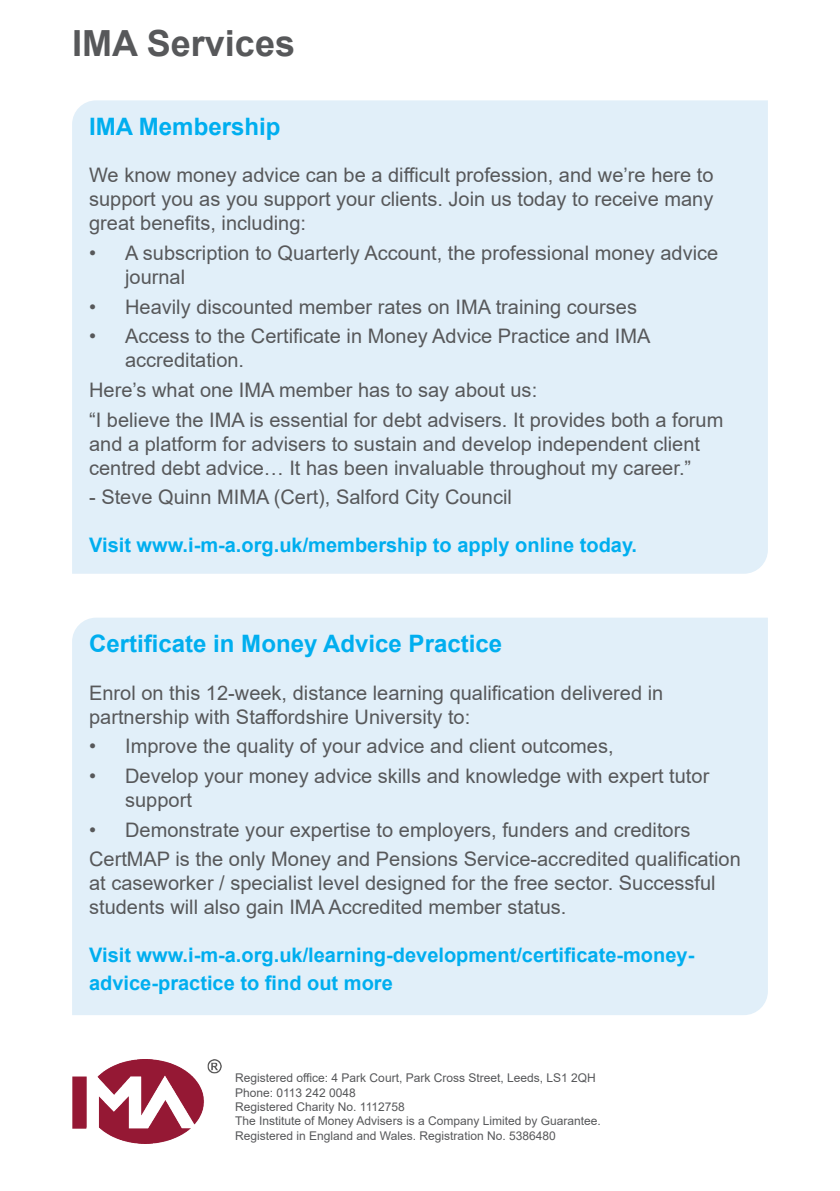
<style>
.page{position:relative;width:840px;height:1191px;background:#fff}
.page>*{position:absolute;margin:0;border:0;box-sizing:border-box;transform-origin:0 0}
.Page_Title{font:700 36px "Arial";color:#57585a}
.t1{font:700 24px "Arial";color:#00aeef}
.t2{font:20px/24px "Arial";color:#57585a}
.t3{font:700 20px/28px "Arial";color:#00aeef}
.t4{font:12px "Arial";color:#57585a}
</style>
<div class="page">
<div style="left:72px;top:100px;width:695px;height:474px;background:#e1eff9"></div>
<div style="left:72px;top:617px;width:695px;height:398px;background:#e1eff9"></div>
<img style="left:72px;top:1059px;width:149px;height:84px">
<p class="Page_Title" style="left:72px;top:18px;width:224px">IMA Services</p>
<p class="t1" style="left:89px;top:109px;width:193px">IMA Membership</p>
<p class="t2" style="left:89px;top:163px;width:625px;text-align:justify">We know money advice can be a difficult profession, and we’re here to support you as you support your clients. Join us today to receive many great benefits, including:</p>
<p class="t2" style="left:125px;top:241px;width:594px;text-indent:-36px">• A subscription to Quarterly Account, the professional money advice journal</p>
<p class="t2" style="left:89px;top:294px;width:549px">• Heavily discounted member rates on IMA training courses</p>
<p class="t2" style="left:125px;top:324px;width:526px;text-indent:-36px">• Access to the Certificate in Money Advice Practice and IMA accreditation.</p>
<p class="t2" style="left:89px;top:378px;width:449px">Here’s what one IMA member has to say about us:</p>
<p class="t2" style="left:89px;top:407px;width:635px">“I believe the IMA is essential for debt advisers. It provides both a forum and a platform for advisers to sustain and develop independent client centred debt advice… It has been invaluable throughout my career.”</p>
<p class="t2" style="left:89px;top:485px;width:424px">- Steve Quinn MIMA (Cert), Salford City Council</p>
<p class="t3" style="left:89px;top:531px;width:549px">Visit www.i-m-a.org.uk/membership to apply online today.</p>
<p class="t1" style="left:89px;top:627px;width:414px">Certificate in Money Advice Practice</p>
<p class="t2" style="left:89px;top:680px;width:575px">Enrol on this 12-week, distance learning qualification delivered in partnership with Staffordshire University to:</p>
<p class="t2" style="left:89px;top:734px;width:525px">• Improve the quality of your advice and client outcomes,</p>
<p class="t2" style="left:125px;top:763px;width:585px;text-indent:-36px">• Develop your money advice skills and knowledge with expert tutor support</p>
<p class="t2" style="left:89px;top:817px;width:602px">• Demonstrate your expertise to employers, funders and creditors</p>
<p class="t2" style="left:89px;top:847px;width:653px">CertMAP is the only Money and Pensions Service-accredited qualification at caseworker / specialist level designed for the free sector. Successful students will also gain IMA Accredited member status.</p>
<p class="t3" style="left:89px;top:940px;width:606px">Visit www.i-m-a.org.uk/learning-development/certificate-money&shy;advice-practice to find out more</p>
<p class="t4" style="left:235px;top:1069px;width:362px">Registered office: 4 Park Court, Park Cross Street, Leeds, LS1 2QH</p>
<p class="t4" style="left:235px;top:1084px;width:122px">Phone: 0113 242 0048</p>
<p class="t4" style="left:235px;top:1098px;width:171px">Registered Charity No. 1112758</p>
<p class="t4" style="left:235px;top:1112px;width:367px">The Institute of Money Advisers is a Company Limited by Guarantee.</p>
<p class="t4" style="left:235px;top:1127px;width:322px">Registered in England and Wales. Registration No. 5386480</p>
</div>
